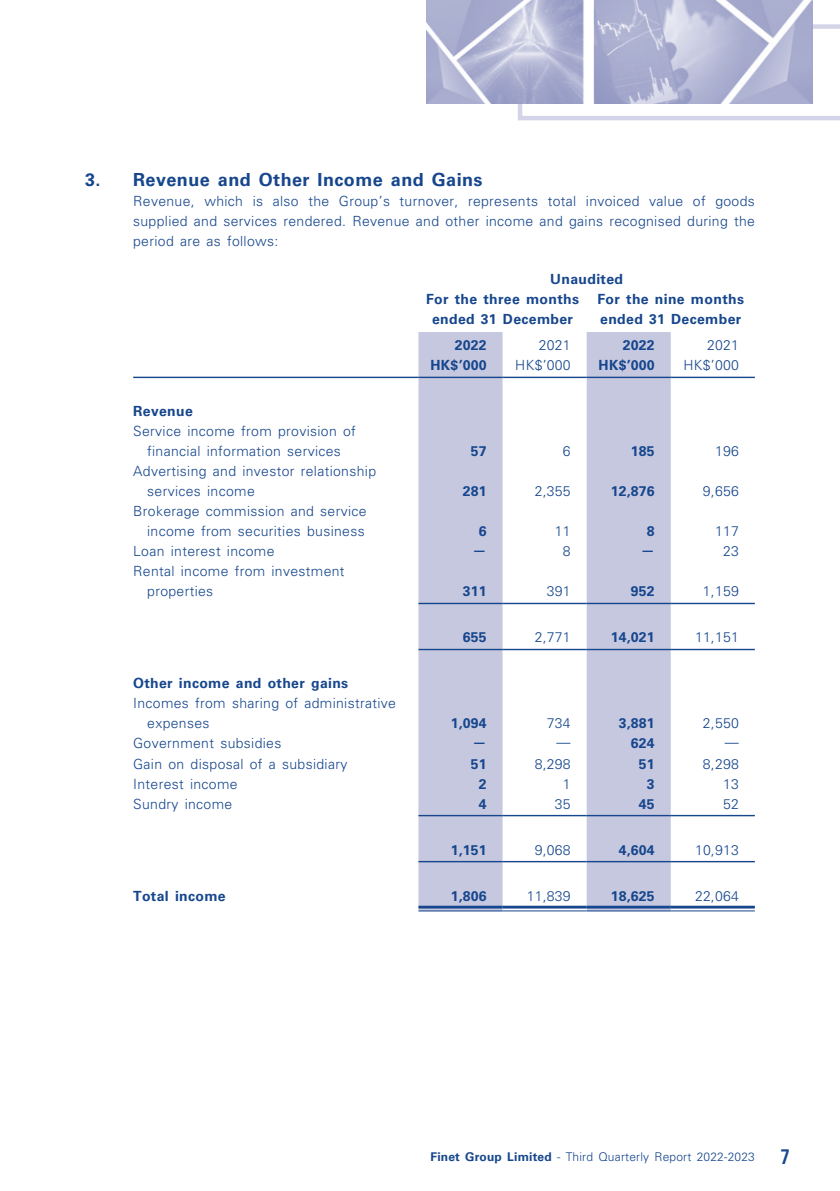
<style>
.page{position:relative;width:840px;height:1191px;background:#fff}
.page>*{position:absolute;margin:0;border:0;box-sizing:border-box;transform-origin:0 0}
._17_H1__Note{font:700 18px "Univers LT Std";letter-spacing:.025em;color:#16468d}
._26___P2__Note{font:300 14px/20px "Univers LT Std";letter-spacing:.025em;color:#16468d}
._26___P2__Note-2{font:700 14px/20px "Univers LT Std";letter-spacing:.025em;color:#16468d;text-align:center}
.t1{font:300 12px "Univers LT Std";letter-spacing:.015em;color:#16468d}
.s1{font-weight:700}
.s2{font-family:"Frutiger LT Std";font-weight:700;font-stretch:condensed;font-size:21px}
</style>
<div class="page">
<svg style="left:517px;top:24px;width:322px;height:96px"></svg>
<img style="left:426px;top:0;width:386px;height:103px">
<svg style="left:418px;top:332px;width:252px;height:578px;fill:#c6c8df"></svg>
<hr style="left:133px;top:377px;width:285px;height:1px;background:#16468d">
<hr style="left:418px;top:377px;width:84px;height:1px;background:#16468d">
<hr style="left:502px;top:377px;width:84px;height:1px;background:#16468d">
<hr style="left:586px;top:377px;width:84px;height:1px;background:#16468d">
<hr style="left:670px;top:377px;width:84px;height:1px;background:#16468d">
<hr style="left:418px;top:603px;width:84px;height:1px;background:#16468d">
<hr style="left:502px;top:603px;width:84px;height:1px;background:#16468d">
<hr style="left:586px;top:603px;width:84px;height:1px;background:#16468d">
<hr style="left:670px;top:603px;width:84px;height:1px;background:#16468d">
<hr style="left:418px;top:649px;width:84px;height:1px;background:#16468d">
<hr style="left:502px;top:649px;width:84px;height:1px;background:#16468d">
<hr style="left:586px;top:649px;width:84px;height:1px;background:#16468d">
<hr style="left:670px;top:649px;width:84px;height:1px;background:#16468d">
<hr style="left:418px;top:815px;width:84px;height:1px;background:#16468d">
<hr style="left:502px;top:815px;width:84px;height:1px;background:#16468d">
<hr style="left:586px;top:815px;width:84px;height:1px;background:#16468d">
<hr style="left:670px;top:815px;width:84px;height:1px;background:#16468d">
<hr style="left:418px;top:861px;width:84px;height:1px;background:#16468d">
<hr style="left:502px;top:861px;width:84px;height:1px;background:#16468d">
<hr style="left:586px;top:861px;width:84px;height:1px;background:#16468d">
<hr style="left:670px;top:861px;width:84px;height:1px;background:#16468d">
<hr style="left:418px;top:905px;width:84px;height:3px;background:#16468d">
<hr style="left:418px;top:910px;width:84px;height:1px;background:#16468d">
<hr style="left:502px;top:905px;width:84px;height:3px;background:#16468d">
<hr style="left:502px;top:910px;width:84px;height:1px;background:#16468d">
<hr style="left:586px;top:905px;width:84px;height:3px;background:#16468d">
<hr style="left:586px;top:910px;width:84px;height:1px;background:#16468d">
<hr style="left:670px;top:905px;width:84px;height:3px;background:#16468d">
<hr style="left:670px;top:910px;width:84px;height:1px;background:#16468d">
<p class="_17_H1__Note" style="left:85px;top:169px;width:399px">3. Revenue and Other Income and Gains</p>
<p class="_26___P2__Note" style="left:133px;top:191px;width:623px;text-align:justify">Revenue, which is also the Group’s turnover, represents total invoiced value of goods supplied and services rendered. Revenue and other income and gains recognised during the period are as follows:</p>
<p class="_26___P2__Note-2" style="left:550px;top:269px;width:74px">Unaudited</p>
<p class="_26___P2__Note-2" style="left:426px;top:289px;width:154px">For the three months ended 31 December</p>
<p class="_26___P2__Note-2" style="left:597px;top:289px;width:148px;text-align:left">For the nine months ended 31 December</p>
<p class="_26___P2__Note-2" style="left:454px;top:335px;width:33px">2022</p>
<p class="_26___P2__Note" style="left:538px;top:335px;width:33px">2021</p>
<p class="_26___P2__Note-2" style="left:622px;top:335px;width:33px">2022</p>
<p class="_26___P2__Note" style="left:706px;top:335px;width:33px">2021</p>
<p class="_26___P2__Note-2" style="left:430px;top:355px;width:58px">HK$’000</p>
<p class="_26___P2__Note" style="left:515px;top:355px;width:57px">HK$’000</p>
<p class="_26___P2__Note-2" style="left:598px;top:355px;width:58px">HK$’000</p>
<p class="_26___P2__Note" style="left:683px;top:355px;width:57px">HK$’000</p>
<p class="_26___P2__Note-2" style="left:133px;top:401px;width:61px">Revenue</p>
<p class="_26___P2__Note" style="left:133px;top:421px;width:224px;text-align:center">Service income from provision of financial information services</p>
<p class="_26___P2__Note-2" style="left:470px;top:441px;width:17px">57</p>
<p class="_26___P2__Note" style="left:562px;top:441px;width:9px">6</p>
<p class="_26___P2__Note-2" style="left:630px;top:441px;width:25px">185</p>
<p class="_26___P2__Note" style="left:714px;top:441px;width:25px">196</p>
<p class="_26___P2__Note" style="left:147px;top:461px;width:230px;text-indent:-14px">Advertising and investor relationship services income</p>
<p class="_26___P2__Note" style="left:133px;top:501px;width:235px;text-align:right">Brokerage commission and service income from securities business</p>
<p class="_26___P2__Note-2" style="left:462px;top:481px;width:25px">281</p>
<p class="_26___P2__Note" style="left:534px;top:481px;width:37px">2,355</p>
<p class="_26___P2__Note-2" style="left:610px;top:481px;width:45px">12,876</p>
<p class="_26___P2__Note" style="left:702px;top:481px;width:37px">9,656</p>
<p class="_26___P2__Note-2" style="left:478px;top:521px;width:9px">6</p>
<p class="_26___P2__Note" style="left:554px;top:521px;width:17px">11</p>
<p class="_26___P2__Note-2" style="left:646px;top:521px;width:9px">8</p>
<p class="_26___P2__Note" style="left:714px;top:521px;width:25px">117</p>
<p class="_26___P2__Note" style="left:133px;top:541px;width:143px">Loan interest income</p>
<p class="_26___P2__Note-2" style="left:472px;top:540px;width:15px">—</p>
<p class="_26___P2__Note" style="left:562px;top:541px;width:9px">8</p>
<p class="_26___P2__Note-2" style="left:640px;top:540px;width:15px">—</p>
<p class="_26___P2__Note" style="left:722px;top:541px;width:17px">23</p>
<p class="_26___P2__Note" style="left:147px;top:561px;width:199px;text-indent:-14px">Rental income from investment properties</p>
<p class="_26___P2__Note-2" style="left:462px;top:581px;width:25px">311</p>
<p class="_26___P2__Note" style="left:546px;top:581px;width:25px">391</p>
<p class="_26___P2__Note-2" style="left:630px;top:581px;width:25px">952</p>
<p class="_26___P2__Note" style="left:702px;top:581px;width:37px">1,159</p>
<p class="_26___P2__Note-2" style="left:462px;top:627px;width:25px">655</p>
<p class="_26___P2__Note" style="left:534px;top:627px;width:37px">2,771</p>
<p class="_26___P2__Note-2" style="left:610px;top:627px;width:45px">14,021</p>
<p class="_26___P2__Note" style="left:694px;top:627px;width:45px">11,151</p>
<p class="_26___P2__Note-2" style="left:133px;top:673px;width:216px">Other income and other gains</p>
<p class="_26___P2__Note" style="left:147px;top:693px;width:250px;text-indent:-14px">Incomes from sharing of administrative expenses</p>
<p class="_26___P2__Note-2" style="left:450px;top:713px;width:37px">1,094</p>
<p class="_26___P2__Note" style="left:546px;top:713px;width:25px">734</p>
<p class="_26___P2__Note-2" style="left:618px;top:713px;width:37px">3,881</p>
<p class="_26___P2__Note" style="left:702px;top:713px;width:37px">2,550</p>
<p class="_26___P2__Note" style="left:133px;top:733px;width:150px">Government subsidies</p>
<p class="_26___P2__Note-2" style="left:472px;top:732px;width:15px">—</p>
<p class="_26___P2__Note" style="left:556px;top:732px;width:15px">—</p>
<p class="_26___P2__Note-2" style="left:630px;top:733px;width:25px">624</p>
<p class="_26___P2__Note" style="left:724px;top:732px;width:15px">—</p>
<p class="_26___P2__Note" style="left:133px;top:753px;width:216px">Gain on disposal of a subsidiary</p>
<p class="_26___P2__Note-2" style="left:470px;top:753px;width:17px">51</p>
<p class="_26___P2__Note" style="left:534px;top:753px;width:37px">8,298</p>
<p class="_26___P2__Note-2" style="left:638px;top:753px;width:17px">51</p>
<p class="_26___P2__Note" style="left:702px;top:753px;width:37px">8,298</p>
<p class="_26___P2__Note" style="left:133px;top:773px;width:106px">Interest income</p>
<p class="_26___P2__Note-2" style="left:478px;top:773px;width:9px">2</p>
<p class="_26___P2__Note" style="left:562px;top:773px;width:9px">1</p>
<p class="_26___P2__Note-2" style="left:646px;top:773px;width:9px">3</p>
<p class="_26___P2__Note" style="left:722px;top:773px;width:17px">13</p>
<p class="_26___P2__Note" style="left:133px;top:793px;width:101px">Sundry income</p>
<p class="_26___P2__Note-2" style="left:478px;top:793px;width:9px">4</p>
<p class="_26___P2__Note" style="left:554px;top:793px;width:17px">35</p>
<p class="_26___P2__Note-2" style="left:638px;top:793px;width:17px">45</p>
<p class="_26___P2__Note" style="left:722px;top:793px;width:17px">52</p>
<p class="_26___P2__Note-2" style="left:450px;top:839px;width:37px">1,151</p>
<p class="_26___P2__Note" style="left:534px;top:839px;width:37px">9,068</p>
<p class="_26___P2__Note-2" style="left:618px;top:839px;width:37px">4,604</p>
<p class="_26___P2__Note" style="left:694px;top:839px;width:45px">10,913</p>
<p class="_26___P2__Note-2" style="left:133px;top:885px;width:94px">Total income</p>
<p class="_26___P2__Note-2" style="left:450px;top:885px;width:37px">1,806</p>
<p class="_26___P2__Note" style="left:526px;top:885px;width:45px">11,839</p>
<p class="_26___P2__Note-2" style="left:610px;top:885px;width:45px">18,625</p>
<p class="_26___P2__Note" style="left:694px;top:885px;width:45px">22,064</p>
<p class="t1" style="left:430px;top:1149px;width:360px"><span class="s1">Finet Group Limited</span> - Third Quarterly Report 2022-2023 <span class="s2">7</span></p>
</div>
